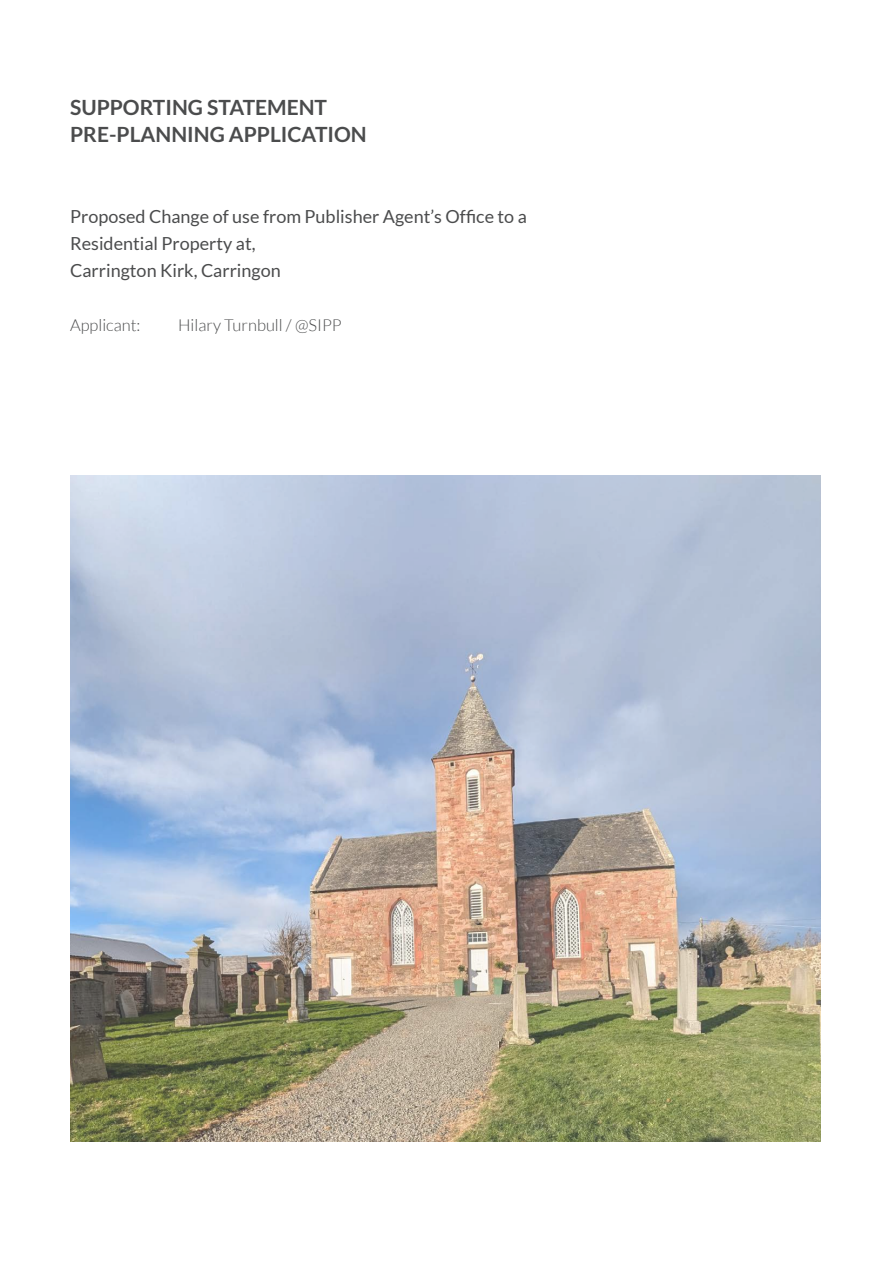
<style>
.page{position:relative;width:893px;height:1263px;background:#fff}
.page>*{position:absolute;margin:0;border:0;box-sizing:border-box;transform-origin:0 0}
.t1{font:700 21px "Lato";color:#4b4c4d}
.t2{font:18px/27px "Lato";color:#4b4c4d}
.t3{font:300 16.5px "Lato";color:#4b4c4d}
</style>
<div class="page">
<img style="left:70px;top:476px;width:751px;height:666px">
<p class="t1" style="left:70px;top:95px;width:258px">SUPPORTING STATEMENT</p>
<p class="t1" style="left:70px;top:122px;width:298px">PRE-PLANNING APPLICATION</p>
<p class="t2" style="left:70px;top:203px;width:458px">Proposed Change of use from Publisher Agent’s Office to a<br>Residential Property at,</p>
<p class="t2" style="left:70px;top:257px;width:212px">Carrington Kirk, Carringon</p>
<p class="t3" style="left:70px;top:316px;width:72px">Applicant:</p>
<p class="t3" style="left:178px;top:316px;width:165px">Hilary Turnbull / @SIPP</p>
</div>
